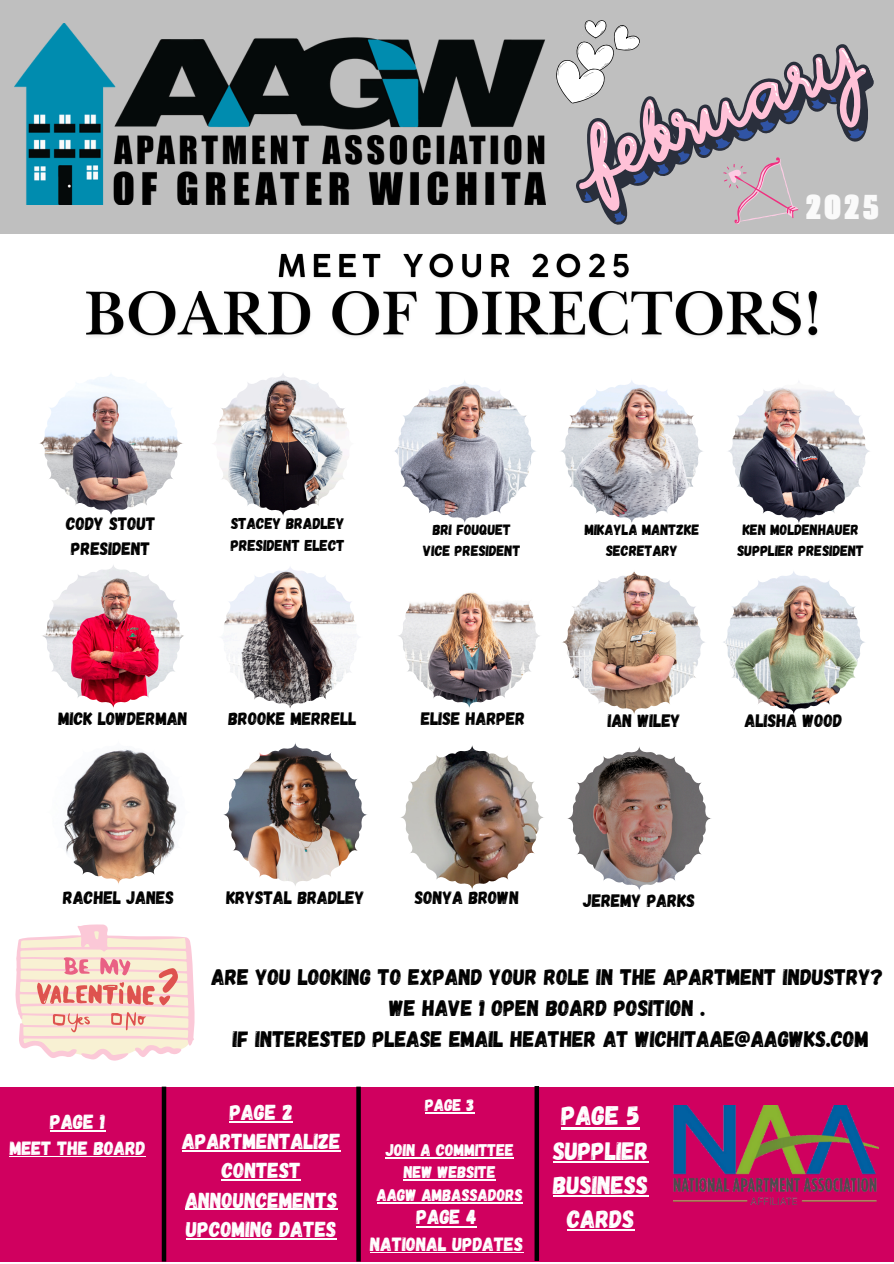
<style>
.page{position:relative;width:894px;height:1264px;background:#fff}
.page>*{position:absolute;margin:0;border:0;box-sizing:border-box;transform-origin:0 0}
.t1{font:36.3px "Extenda 60 Giga";color:#fafafa}
.t2{font:26.85px "Gagalin";color:#fff}
.t3{font:25.2px/34px "Gagalin";color:#fff;text-align:center}
.t4{font:22.5px/30.9px "Gagalin";color:#000;text-align:center}
.t5{font:21.6px/29.2px "Gagalin";color:#fff;text-align:center}
.t6{font:20.4px "Gagalin";color:#fff}
.t7{font:19.2px "Gagalin";color:#fff}
.t8{font:18px/24.6px "Gagalin";color:#000}
.t9{font:16.8px "Gagalin";color:#fff}
.t10{font:15.75px "Gagalin";color:#000}
.t11{font:14.85px "Gagalin";color:#000}
</style>
<div class="page">
<div style="left:0;top:1px;width:893px;height:233px;background:#bfbfbf"></div>
<div style="left:0;top:1086px;width:893px;height:175px;background:#d0005f"></div>
<img style="left:673px;top:1105px;width:205px;height:99px">
<img style="left:14px;top:23px;width:531px;height:181px">
<hr style="left:162px;top:1086px;width:4px;height:175px;background:#000">
<svg style="left:556px;top:20px;width:309px;height:204px"></svg>
<svg style="left:16px;top:924px;width:178px;height:136px;background:#f7d9cd"></svg>
<div style="left:356px;top:1086px;width:5px;height:175px;background:#000"></div>
<div style="left:534px;top:1085px;width:5px;height:175px;background:#000"></div>
<img style="left:39px;top:374px;width:144px;height:141px">
<img style="left:217px;top:373px;width:130px;height:143px">
<img style="left:395px;top:380px;width:141px;height:143px">
<img style="left:561px;top:380px;width:142px;height:143px">
<img style="left:728px;top:388px;width:142px;height:135px">
<img style="left:42px;top:565px;width:142px;height:143px">
<img style="left:224px;top:567px;width:132px;height:142px">
<img style="left:398px;top:592px;width:142px;height:116px">
<img style="left:562px;top:571px;width:143px;height:143px">
<img style="left:723px;top:571px;width:142px;height:144px">
<img style="left:64px;top:749px;width:113px;height:135px">
<img style="left:223px;top:743px;width:144px;height:143px">
<img style="left:401px;top:745px;width:143px;height:145px">
<img style="left:567px;top:746px;width:144px;height:145px">
<hr style="left:230px;top:1120px;width:63px;height:2px;background:#fff">
<hr style="left:182px;top:1150px;width:158px;height:1px;background:#fff">
<hr style="left:222px;top:1179px;width:79px;height:1px;background:#fff">
<hr style="left:185px;top:1208px;width:152px;height:1px;background:#fff">
<hr style="left:186px;top:1237px;width:150px;height:2px;background:#fff">
<hr style="left:50px;top:1130px;width:55px;height:2px;background:#fff">
<hr style="left:10px;top:1156px;width:136px;height:1px;background:#fff">
<hr style="left:425px;top:1111px;width:49px;height:2px;background:#fff">
<hr style="left:385px;top:1156px;width:129px;height:2px;background:#fff">
<hr style="left:403px;top:1179px;width:93px;height:1px;background:#fff">
<hr style="left:377px;top:1201px;width:145px;height:2px;background:#fff">
<hr style="left:561px;top:1126px;width:79px;height:3px;background:#fff">
<hr style="left:553px;top:1160px;width:95px;height:2px;background:#fff">
<hr style="left:553px;top:1194px;width:95px;height:2px;background:#fff">
<hr style="left:567px;top:1228px;width:67px;height:2px;background:#fff">
<img style="left:278px;top:253px;width:351px;height:25px">
<img style="left:86px;top:291px;width:732px;height:46px">
<hr style="left:416px;top:1225px;width:60px;height:2px;background:#fff">
<hr style="left:370px;top:1251px;width:153px;height:1px;background:#fff">
<p class="t1" style="left:806px;top:191px;width:74px">2025</p>
<p class="t8" style="left:66px;top:510px;width:91px">CODY STOUT<br>PRESIDENT</p>
<p class="t10" style="left:231px;top:513px;width:115px">STACEY BRADLEY</p>
<h6 class="t10" style="left:231px;top:535px;width:115px">PRESIDENT ELECT</h6>
<h6 class="t11" style="left:432px;top:520px;width:80px">BRI FOUQUET</h6>
<h6 class="t11" style="left:423px;top:541px;width:99px">VICE PRESIDENT</h6>
<h6 class="t11" style="left:584px;top:520px;width:116px">MIKAYLA MANTZKE</h6>
<h6 class="t11" style="left:606px;top:541px;width:73px">SECRETARY</h6>
<p class="t11" style="left:742px;top:520px;width:118px">KEN MOLDENHAUER</p>
<p class="t11" style="left:737px;top:541px;width:128px">SUPPLIER PRESIDENT</p>
<p class="t8" style="left:58px;top:705px;width:131px">MICK LOWDERMAN</p>
<p class="t8" style="left:228px;top:705px;width:129px">BROOKE MERRELL</p>
<h6 class="t8" style="left:421px;top:705px;width:106px">ELISE HARPER</h6>
<h6 class="t8" style="left:607px;top:707px;width:74px">IAN WILEY</h6>
<h6 class="t8" style="left:744px;top:707px;width:99px">ALISHA WOOD</h6>
<h6 class="t8" style="left:63px;top:884px;width:112px">RACHEL JANES</h6>
<h5 class="t8" style="left:226px;top:884px;width:140px">KRYSTAL BRADLEY</h5>
<p class="t8" style="left:415px;top:884px;width:106px">SONYA BROWN</p>
<p class="t8" style="left:583px;top:886px;width:113px">JEREMY PARKS</p>
<p class="t6" style="left:50px;top:1108px;width:57px">PAGE 1</p>
<p class="t7" style="left:10px;top:1136px;width:138px">MEET THE BOARD</p>
<p class="t4" style="left:211px;top:960px;width:673px">ARE YOU LOOKING TO EXPAND YOUR ROLE IN THE APARTMENT INDUSTRY?<br>WE HAVE 1 OPEN BOARD POSITION .<br>IF INTERESTED PLEASE EMAIL HEATHER AT WICHITAAE@AAGWKS.COM</p>
<p class="t5" style="left:182px;top:1096px;width:160px">PAGE 2<br>APARTMENTALIZE<br>CONTEST<br>ANNOUNCEMENTS<br>UPCOMING DATES</p>
<p class="t9" style="left:425px;top:1093px;width:51px">PAGE 3</p>
<p class="t9" style="left:385px;top:1138px;width:130px">JOIN A COMMITTEE</p>
<p class="t9" style="left:403px;top:1161px;width:94px">NEW WEBSITE</p>
<p class="t9" style="left:377px;top:1183px;width:147px">AAGW AMBASSADORS</p>
<h6 class="t6" style="left:416px;top:1203px;width:62px">PAGE 4</h6>
<h6 class="t7" style="left:370px;top:1231px;width:155px">NATIONAL UPDATES</h6>
<p class="t2" style="left:561px;top:1097px;width:80px">PAGE 5</p>
<p class="t3" style="left:553px;top:1132px;width:97px">SUPPLIER<br>BUSINESS<br>CARDS</p>
</div>
